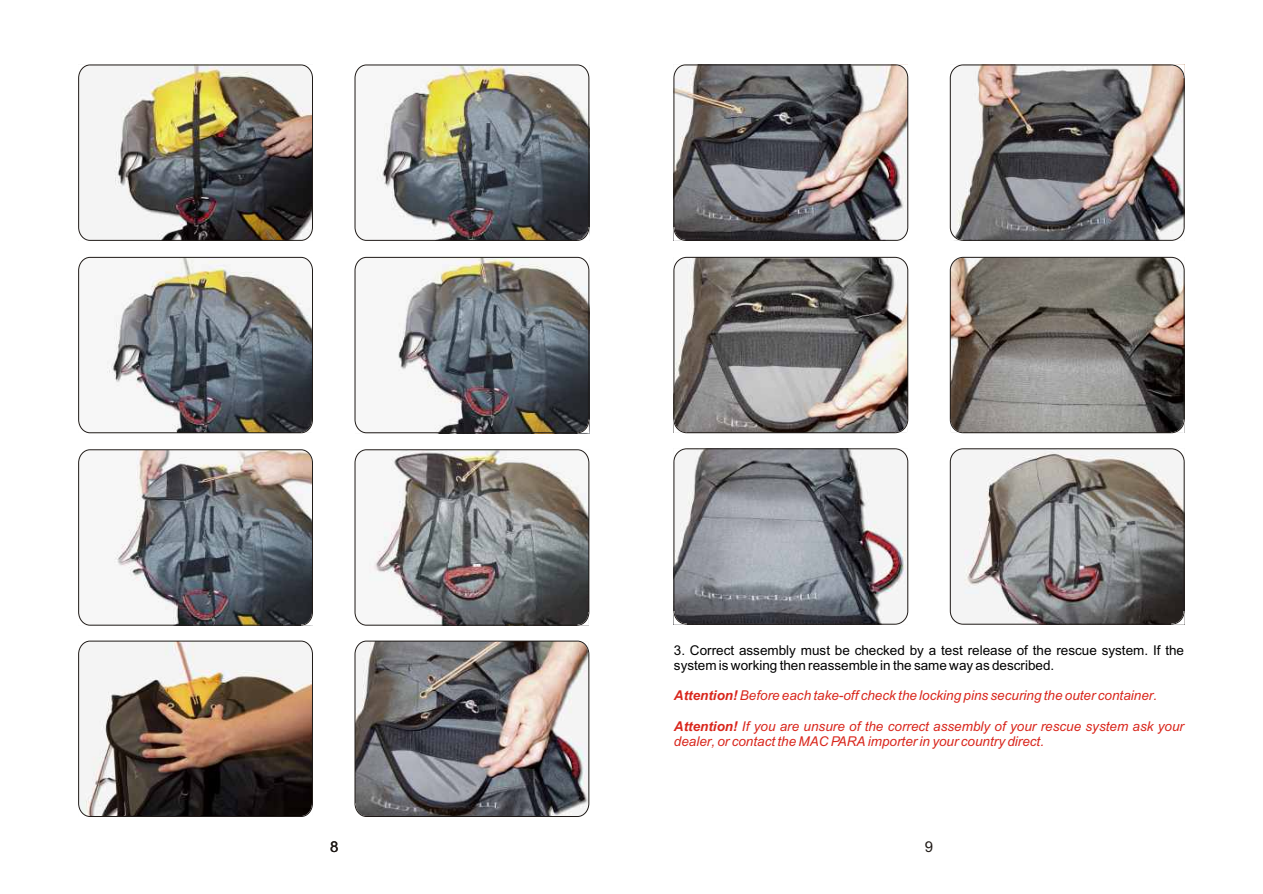
<style>
.page{position:relative;width:1263px;height:894px;background:#fff}
.page>*{position:absolute;margin:0;border:0;box-sizing:border-box;transform-origin:0 0}
.t1{font:15px "Arial CE";color:#1f1a17}
.t2{font:italic 13.5px/15.1px "Arial";color:#d9261c}
.t3{font:13.5px/15.1px "Arial";color:#000}
.s1{font-weight:700}
</style>
<div class="page">
<img style="left:78px;top:257px;width:235px;height:177px">
<img style="left:354px;top:257px;width:236px;height:177px">
<img style="left:78px;top:449px;width:235px;height:177px">
<img style="left:354px;top:449px;width:236px;height:177px">
<img style="left:78px;top:64px;width:235px;height:177px">
<img style="left:354px;top:64px;width:236px;height:177px">
<img style="left:78px;top:640px;width:235px;height:177px">
<img style="left:354px;top:640px;width:236px;height:177px">
<svg style="left:674px;top:257px;width:234px;height:176px"></svg>
<div style="left:674px;top:257px;width:234px;height:176px;border:1px solid #1f1a17;border-radius:13px"></div>
<svg style="left:950px;top:257px;width:233px;height:176px"></svg>
<div style="left:950px;top:257px;width:235px;height:176px;border:1px solid #1f1a17;border-radius:13px"></div>
<img style="left:673px;top:64px;width:236px;height:177px">
<img style="left:950px;top:65px;width:234px;height:176px">
<div style="left:950px;top:65px;width:235px;height:176px;border:1px solid #1f1a17;border-radius:13px"></div>
<svg style="left:950px;top:450px;width:235px;height:175px"></svg>
<div style="left:950px;top:448px;width:235px;height:177px;border:1px solid #1f1a17;border-radius:13px"></div>
<svg style="left:674px;top:449px;width:234px;height:176px"></svg>
<div style="left:674px;top:448px;width:234px;height:177px;border:1px solid #1f1a17;border-radius:13px"></div>
<p class="t3" style="left:674px;top:644px;width:512px">3. Correct assembly must be checked by a test release of the rescue system. If the system is working then reassemble in the same way as described.</p>
<p class="t2" style="left:674px;top:689px;width:485px"><span class="s1">Attention!</span> Before each take-off check the locking pins securing the outer container.</p>
<p class="t2" style="left:674px;top:720px;width:512px"><span class="s1">Attention!</span> If you are unsure of the correct assembly of your rescue system ask your dealer, or contact the MAC PARA importer in your country direct.</p>
<p class="t1" style="left:330px;top:841px;width:10px">8</p>
<p class="t1" style="left:925px;top:841px;width:10px">9</p>
</div>
